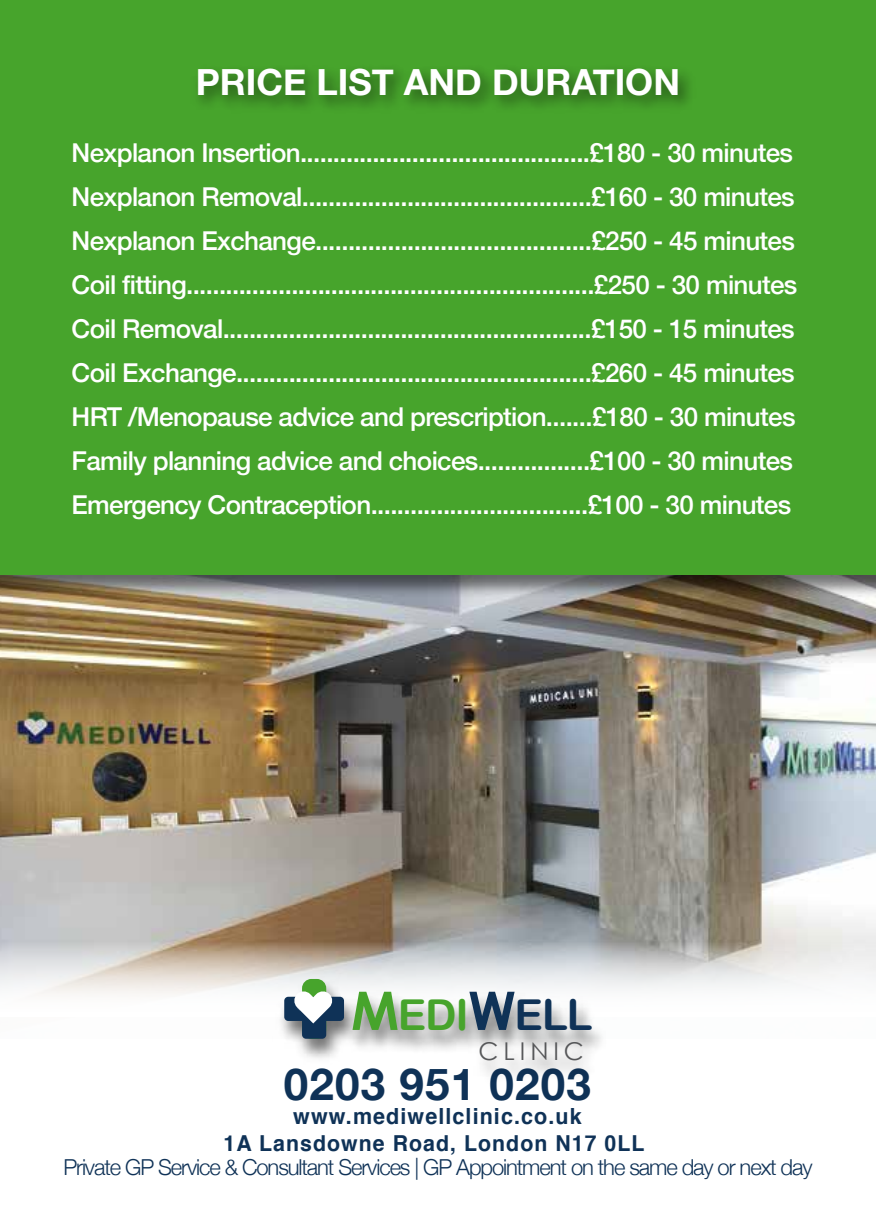
<style>
.page{position:relative;width:876px;height:1225px;background:#fff}
.page>*{position:absolute;margin:0;border:0;box-sizing:border-box;transform-origin:0 0}
.t1{font:700 44px "Helvetica Neue";letter-spacing:.025em;color:#0f3257}
.t2{font:42.6px "Arial Rounded MT Bold";letter-spacing:-.025em;color:#47a42c}
.t3{font:700 36px "Helvetica Neue";color:#fff}
.t4{font:500 26px/44px "Helvetica Neue";letter-spacing:-.025em;color:#fff}
.t5{font:24.6px "Century Gothic";letter-spacing:.2em;color:#565759}
.t6{font:700 22.2px "Helvetica";letter-spacing:.05em;color:#0f3257}
.t7{font:300 22px "Helvetica Neue";letter-spacing:-.05em;color:#0f3257}
.t8{font:700 22px "Helvetica";letter-spacing:.05em;color:#0f3257}
.s1{font-family:"Century Gothic";font-weight:700;font-size:53.2px}
.s2{font-family:"Century Gothic";font-weight:700;font-size:53.2px;color:#0f3257}
.s3{color:#0f3257}
</style>
<div class="page">
<img style="left:0;top:603px;width:876px;height:337px">
<svg style="left:0;top:940px;width:876px;height:54px"></svg>
<img style="left:0;top:574px;width:876px;height:29px">
<div style="left:0;top:0;width:876px;height:574px;background:#47a42c"></div>
<img style="left:273px;top:973px;width:342px;height:102px">
<div style="left:302px;top:979px;width:24px;height:59px;background:#47a42c;border-radius:9px"></div>
<svg style="left:284px;top:990px;width:60px;height:48px;background:#8394a0"></svg>
<h3 class="t3" style="left:196px;top:54px;width:485px">PRICE LIST AND DURATION</h3>
<p class="t4" style="left:72px;top:129px;width:727px">Nexplanon Insertion............................................£180 - 30 minutes Nexplanon Removal............................................£160 - 30 minutes Nexplanon Exchange..........................................£250 - 45 minutes Coil fitting..............................................................£250 - 30 minutes Coil Removal........................................................£150 - 15 minutes Coil Exchange......................................................£260 - 45 minutes HRT /Menopause advice and prescription.......£180 - 30 minutes Family planning advice and choices.................£100 - 30 minutes Emergency Contraception.................................£100 - 30 minutes</p>
<h2 class="t2" style="left:351px;top:989px;width:243px"><span class="s1">M</span>EDI<span class="s2">W</span><span class="s3">ELL</span></h2>
<p class="t5" style="left:479px;top:1036px;width:107px">CLINIC</p>
<h1 class="t1" style="left:284px;top:1049px;width:308px">0203 951 0203</h1>
<p class="t8" style="left:224px;top:1125px;width:423px">1A Lansdowne Road, London N17 0LL</p>
<p class="t6" style="left:293px;top:1098px;width:290px">www.mediwellclinic.co.uk</p>
<p class="t7" style="left:63px;top:1149px;width:751px">Private GP Service &amp; Consultant Services | GP Appointment on the same day or next day</p>
</div>
